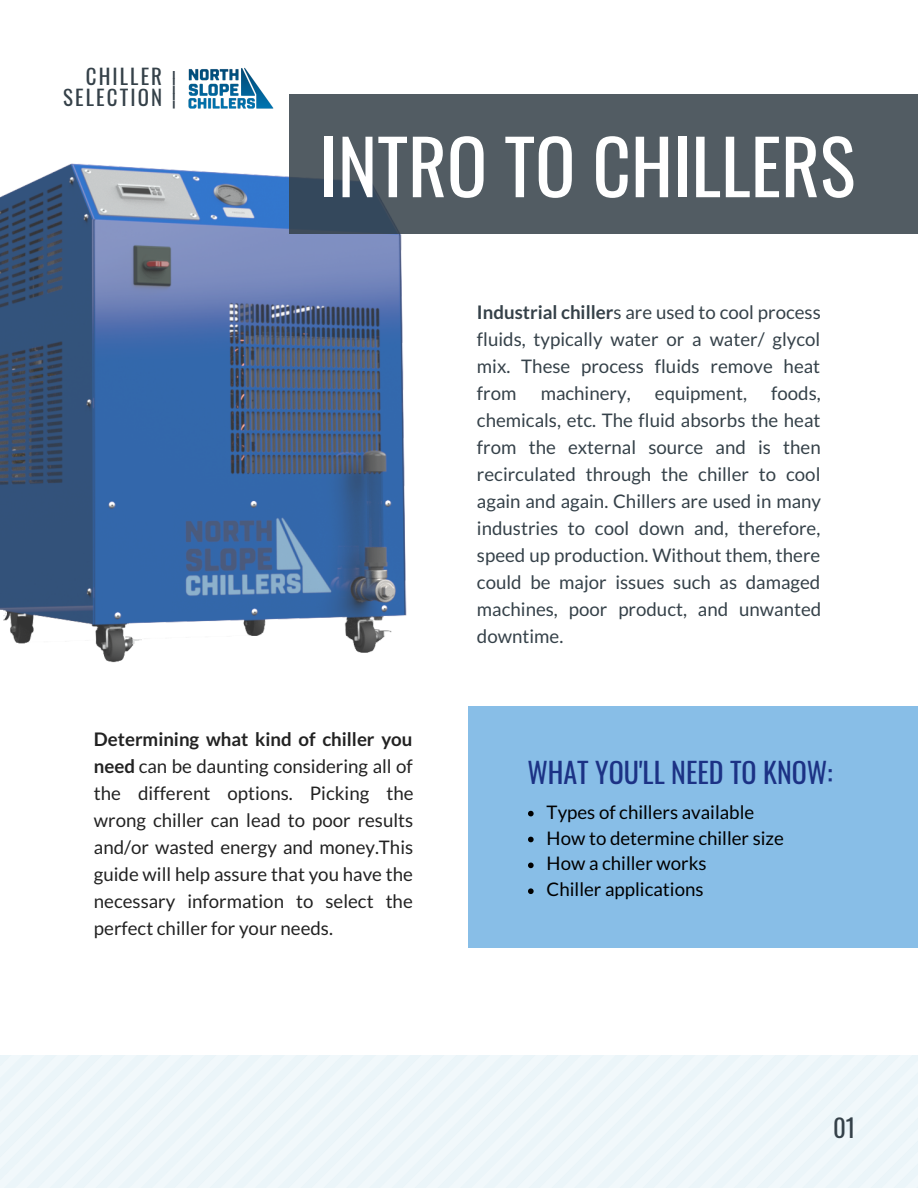
<style>
.page{position:relative;width:918px;height:1188px;background:#fff}
.page>*{position:absolute;margin:0;border:0;box-sizing:border-box;transform-origin:0 0}
.t1{font:74.7px "Oswald";color:#fff}
.t2{font:28.05px "Oswald";color:#1c3285}
.t3{font:24.9px "Oswald";color:#354149}
.t4{font:21.75px "Oswald";color:#354149}
.t5{font:21px "Oswald";letter-spacing:.1em;color:#354149}
.t6{font:18.75px/27px "Lato";color:#354149;text-align:justify}
.t7{font:18.75px/27px "Lato";color:#222;text-align:justify}
.t8{font:18.75px "Lato";color:#000}
.s1{font-weight:700}
</style>
<div class="page">
<div style="left:469px;top:706px;width:449px;height:242px;background:#88bee7"></div>
<img style="left:0;top:163px;width:407px;height:500px">
<svg style="left:528px;top:811px;width:6px;height:5px"></svg>
<svg style="left:528px;top:837px;width:6px;height:5px"></svg>
<svg style="left:528px;top:863px;width:6px;height:5px"></svg>
<svg style="left:528px;top:888px;width:6px;height:6px"></svg>
<div style="left:289px;top:94px;width:629px;height:140px;background:#525c63"></div>
<img style="left:188px;top:67px;width:86px;height:42px">
<p class="t5" style="left:86px;top:60px;width:78px">CHILLER</p>
<p class="t5" style="left:63px;top:81px;width:100px">SELECTION</p>
<p class="t4" style="left:202px;top:71px;width:39px;rotate:90deg">_____</p>
<p class="t1" style="left:319px;top:108px;width:537px">INTRO TO CHILLERS</p>
<p class="t6" style="left:477px;top:298px;width:345px"><span class="s1">Industrial chiller</span>s are used to cool process fluids, typically water or a water/ glycol mix. These process fluids remove heat from</p>
<p class="t6" style="left:477px;top:379px;width:346px;text-indent:294px">foods, chemicals, etc. The fluid absorbs the heat from the external source and is then recirculated through the chiller to cool again and again. Chillers are used in many industries to cool down and, therefore, speed up production. Without them, there could be major issues such as damaged machines, poor product, and unwanted downtime.</p>
<p class="t6" style="left:541px;top:379px;width:91px">machinery,</p>
<p class="t6" style="left:655px;top:379px;width:94px">equipment,</p>
<p class="t7" style="left:94px;top:725px;width:321px"><span class="s1">Determining what kind of chiller you need</span> can be daunting considering all of the different options. Picking the wrong chiller can lead to poor results and/or wasted energy and money.This guide will help assure that you have the necessary information to select the perfect chiller for your needs.</p>
<p class="t2" style="left:527px;top:751px;width:307px">WHAT YOU'LL NEED TO KNOW:</p>
<p class="t8" style="left:547px;top:800px;width:209px">Types of chillers available</p>
<p class="t8" style="left:547px;top:826px;width:239px">How to determine chiller size</p>
<p class="t8" style="left:547px;top:852px;width:161px">How a chiller works</p>
<p class="t8" style="left:547px;top:878px;width:158px">Chiller applications</p>
<p class="t3" style="left:833px;top:1108px;width:24px">01</p>
</div>
